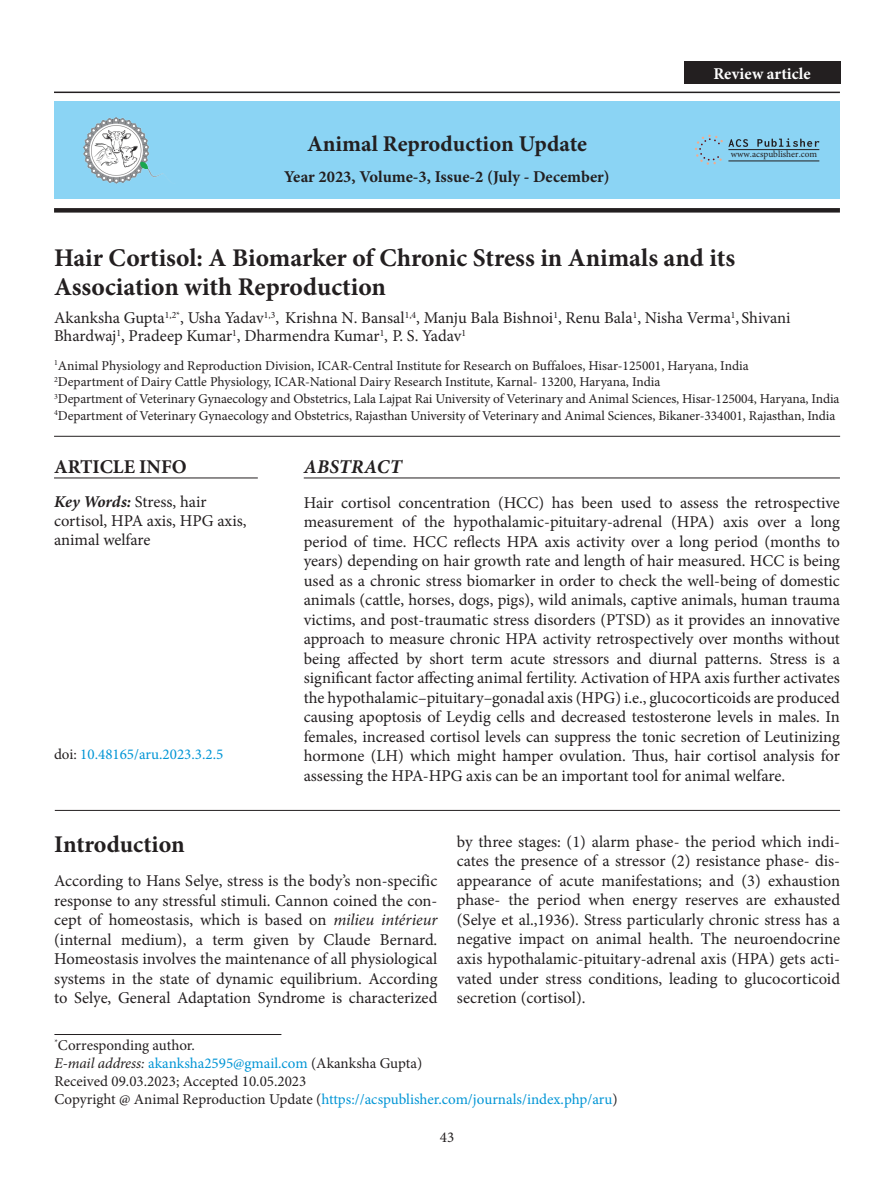
<style>
.page{position:relative;width:894px;height:1191px;background:#fff}
.page>*{position:absolute;margin:0;border:0;box-sizing:border-box;transform-origin:0 0}
.article_title{font:700 25.5px/28.5px "Minion Pro";color:#231f20}
.head-1{font:700 24px "Minion Pro";letter-spacing:-.005em;color:#231f20}
.t1{font:700 22.5px "Minion Pro";color:#231f20}
.Article_Info{font:700 19.5px "Minion Pro";color:#231f20}
.Abstract{font:italic 700 19.5px "Minion Pro";letter-spacing:.01em;color:#231f20}
.abstract_text{font:16.5px/19.5px "Minion Pro";color:#231f20;text-align:justify}
.para-1{font:16.5px/19.5px "Minion Pro";color:#231f20;text-align:justify}
.author_name{font:16.5px/18px "Minion Pro";letter-spacing:-.005em;color:#231f20}
.Article_info_text{font:16.5px/19px "Minion Pro";color:#231f20}
.t2{font:700 16.5px "Minion Pro";color:#231f20}
.t3{font:700 16.5px "Minion Pro";letter-spacing:.005em;color:#fff}
.Email_Section{font:15px "Minion Pro";color:#0095d5}
.Email_Section-2{font:15px "Minion Pro";color:#231f20}
.Corresponding_author{font:15px "Minion Pro";letter-spacing:-.005em;color:#231f20}
.author-affil{font:13.5px "Minion Pro";letter-spacing:-.005em;color:#231f20}
.t4{font:9.3px "Minion Pro";color:#231f20}
.s1{font-weight:700;font-style:italic}
.s2{color:#231f20}
.s3{font-style:italic}
.s4{font-style:italic;color:#231f20}
</style>
<div class="page">
<hr style="left:54px;top:477px;width:204px;height:1px;background:#231f20">
<hr style="left:303px;top:477px;width:536px;height:1px;background:#231f20">
<hr style="left:55px;top:809px;width:784px;height:1px;background:#231f20">
<hr style="left:54px;top:1033px;width:227px;height:1px;background:#231f20">
<hr style="left:54px;top:92px;width:785px;height:1px;background:#231f20">
<svg style="left:54px;top:208px;width:785px;height:4px;background:#272324"></svg>
<div style="left:54px;top:102px;width:785px;height:97px;background:#8bd4f4"></div>
<hr style="left:54px;top:436px;width:785px;height:1px;background:#231f20">
<div style="left:683px;top:62px;width:157px;height:22px;background:#231f20"></div>
<img style="left:83px;top:117px;width:81px;height:67px">
<svg style="left:728px;top:139px;width:19px;height:8px"></svg>
<svg style="left:757px;top:138px;width:62px;height:9px"></svg>
<svg style="left:695px;top:135px;width:27px;height:30px"></svg>
<hr style="left:728px;top:149px;width:91px;height:1px;background:#231f20">
<hr style="left:728px;top:160px;width:91px;height:1px;background:#231f20">
<p class="t1" style="left:307px;top:128px;width:281px">Animal Reproduction Update</p>
<p class="t2" style="left:284px;top:165px;width:327px">Year 2023, Volume-3, Issue-2 (July - December)</p>
<p class="t3" style="left:713px;top:62px;width:99px">Review article</p>
<p class="t4" style="left:730px;top:148px;width:88px">www.acspublisher.com</p>
<p class="article_title" style="left:54px;top:244px;width:682px">Hair Cortisol: A Biomarker of Chronic Stress in Animals and its<br>Association with Reproduction</p>
<p class="author_name" style="left:54px;top:309px;width:737px">Akanksha Gupta<sup>1,2*</sup>, Usha Yadav<sup>1,3</sup>, Krishna N. Bansal<sup>1,4</sup>, Manju Bala Bishnoi<sup>1</sup>, Renu Bala<sup>1</sup>, Nisha Verma<sup>1</sup>, Shivani<br>Bhardwaj<sup>1</sup>, Pradeep Kumar<sup>1</sup>, Dharmendra Kumar<sup>1</sup>, P. S. Yadav<sup>1</sup></p>
<p class="author-affil" style="left:54px;top:356px;width:696px"><sup>1</sup>Animal Physiology and Reproduction Division, ICAR-Central Institute for Research on Buffaloes, Hisar-125001, Haryana, India</p>
<p class="author-affil" style="left:54px;top:373px;width:607px"><sup>2</sup>Department of Dairy Cattle Physiology, ICAR-National Dairy Research Institute, Karnal- 13200, Haryana, India</p>
<p class="author-affil" style="left:54px;top:389px;width:786px"><sup>3</sup>Department of Veterinary Gynaecology and Obstetrics, Lala Lajpat Rai University of Veterinary and Animal Sciences, Hisar-125004, Haryana, India</p>
<p class="author-affil" style="left:54px;top:406px;width:782px"><sup>4</sup>Department of Veterinary Gynaecology and Obstetrics, Rajasthan University of Veterinary and Animal Sciences, Bikaner-334001, Rajasthan, India</p>
<p class="Article_Info" style="left:54px;top:453px;width:134px">ARTICLE INFO</p>
<p class="Article_info_text" style="left:54px;top:492px;width:194px"><span class="s1">Key Words:</span> Stress, hair cortisol, HPA axis, HPG axis, animal welfare</p>
<p class="Abstract" style="left:304px;top:453px;width:99px">ABSTRACT</p>
<p class="abstract_text" style="left:303px;top:492px;width:537px">Hair cortisol concentration (HCC) has been used to assess the retrospective measurement of the hypothalamic-pituitary-adrenal (HPA) axis over a long period of time. HCC reflects HPA axis activity over a long period (months to years) depending on hair growth rate and length of hair measured. HCC is being used as a chronic stress biomarker in order to check the well-being of domestic animals (cattle, horses, dogs, pigs), wild animals, captive animals, human trauma victims, and post-traumatic stress disorders (PTSD) as it provides an innovative approach to measure chronic HPA activity retrospectively over months without being affected by short term acute stressors and diurnal patterns. Stress is a significant factor affecting animal fertility. Activation of HPA axis further activates the hypothalamic–pituitary–gonadal axis (HPG) i.e., glucocorticoids are produced causing apoptosis of Leydig cells and decreased testosterone levels in males. In females, increased cortisol levels can suppress the tonic secretion of Leutinizing hormone (LH) which might hamper ovulation. Thus, hair cortisol analysis for assessing the HPA-HPG axis can be an important tool for animal welfare.</p>
<p class="Email_Section" style="left:54px;top:743px;width:171px"><span class="s2">doi:</span> 10.48165/aru.2023.3.2.5</p>
<p class="head-1" style="left:54px;top:827px;width:132px">Introduction</p>
<p class="para-1" style="left:54px;top:871px;width:384px">According to Hans Selye, stress is the body’s non-specific response to any stressful stimuli. Cannon coined the con&shy;cept of homeostasis, which is based on <span class="s3">milieu intérieur </span>(internal medium), a term given by Claude Bernard.<br>Homeostasis involves the maintenance of all physiological systems in the state of dynamic equilibrium. According to Selye, General Adaptation Syndrome is characterized</p>
<p class="para-1" style="left:457px;top:831px;width:384px">by three stages: (1) alarm phase- the period which indi&shy;cates the presence of a stressor (2) resistance phase- dis&shy;appearance of acute manifestations; and (3) exhaustion phase- the period when energy reserves are exhausted (Selye et al.,1936). Stress particularly chronic stress has a negative impact on animal health. The neuroendocrine axis hypothalamic-pituitary-adrenal axis (HPA) gets acti&shy;vated under stress conditions, leading to glucocorticoid secretion (cortisol).</p>
<p class="Corresponding_author" style="left:54px;top:1034px;width:142px"><sup>*</sup>Corresponding author.</p>
<p class="Email_Section" style="left:54px;top:1052px;width:369px"><span class="s4">E-mail address:</span> akanksha2595@gmail.com <span class="s2">(Akanksha Gupta)</span></p>
<p class="Email_Section-2" style="left:54px;top:1070px;width:253px">Received 09.03.2023; Accepted 10.05.2023</p>
<p class="Email_Section" style="left:54px;top:1088px;width:564px"><span class="s2">Copyright @ Animal Reproduction Update (</span>https://acspublisher.com/journals/index.php/aru<span class="s2">)</span></p>
<p class="Email_Section-2" style="left:439px;top:1127px;width:16px">43</p>
</div>
